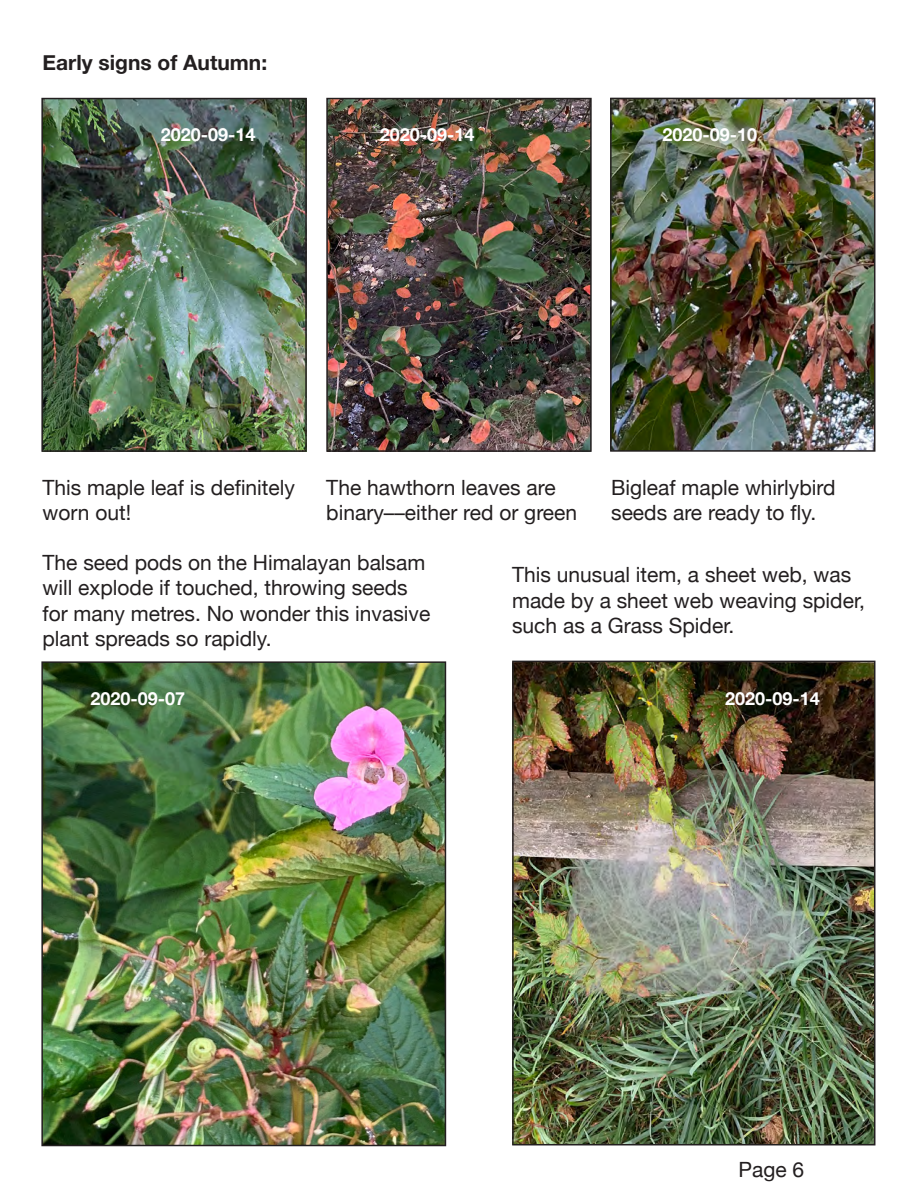
<style>
.page{position:relative;width:918px;height:1188px;background:#fff}
.page>*{position:absolute;margin:0;border:0;box-sizing:border-box;transform-origin:0 0}
.t1{font:21px/25.2px "Helvetica Neue";color:#231f20}
.t2{font:700 21px "Helvetica Neue";color:#231f20}
.caption_-_white{font:700 18px "Helvetica Neue";color:#fff}
</style>
<div class="page">
<img style="left:44px;top:664px;width:399px;height:479px">
<div style="left:41px;top:661px;width:405px;height:485px;border:2px solid #231f20"></div>
<img style="left:613px;top:101px;width:259px;height:348px">
<div style="left:610px;top:98px;width:265px;height:354px;border:2px solid #231f20"></div>
<img style="left:329px;top:101px;width:260px;height:348px">
<div style="left:326px;top:98px;width:266px;height:354px;border:2px solid #231f20"></div>
<img style="left:44px;top:101px;width:260px;height:348px">
<div style="left:41px;top:98px;width:266px;height:354px;border:2px solid #231f20"></div>
<img style="left:515px;top:664px;width:357px;height:478px">
<div style="left:512px;top:661px;width:363px;height:484px;border:2px solid #231f20"></div>
<p class="t2" style="left:43px;top:46px;width:226px">Early signs of Autumn:</p>
<p class="caption_-_white" style="left:161px;top:121px;width:96px">2020-09-14</p>
<p class="caption_-_white" style="left:380px;top:121px;width:96px">2020-09-14</p>
<p class="caption_-_white" style="left:663px;top:121px;width:96px">2020-09-10</p>
<p class="t1" style="left:43px;top:476px;width:254px">This maple leaf is definitely worn out!</p>
<p class="t1" style="left:326px;top:476px;width:252px">The hawthorn leaves are binary––either red or green</p>
<p class="t1" style="left:611px;top:476px;width:226px">Bigleaf maple whirlybird seeds are ready to fly.</p>
<p class="t1" style="left:43px;top:551px;width:389px">The seed pods on the Himalayan balsam will explode if touched, throwing seeds for many metres. No wonder this invasive plant spreads so rapidly.</p>
<p class="caption_-_white" style="left:91px;top:685px;width:96px">2020-09-07</p>
<p class="t1" style="left:512px;top:563px;width:354px">This unusual item, a sheet web, was made by a sheet web weaving spider, such as a Grass Spider.</p>
<p class="caption_-_white" style="left:725px;top:685px;width:96px">2020-09-14</p>
<p class="t1" style="left:739px;top:1158px;width:67px">Page 6</p>
</div>
